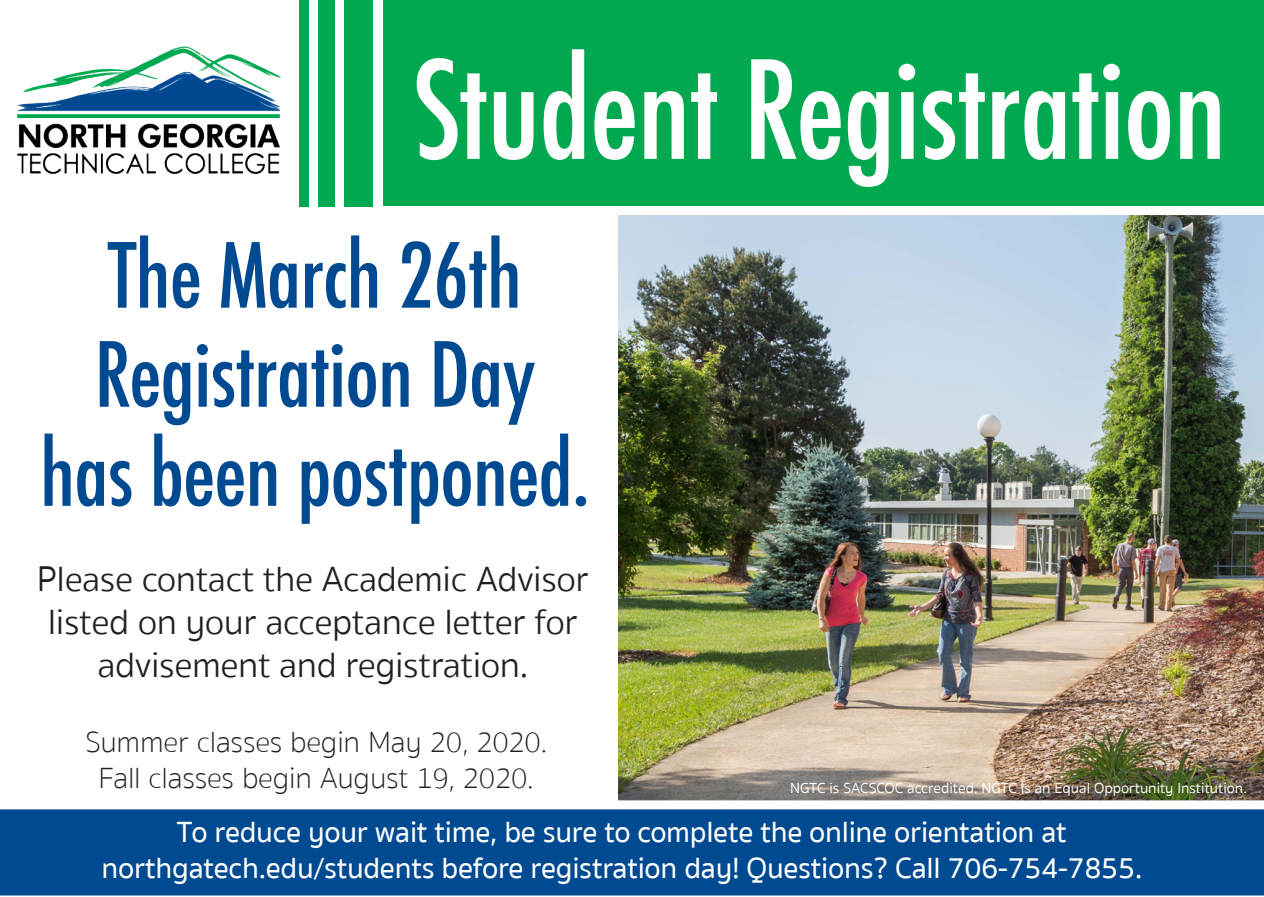
<style>
.page{position:relative;width:1264px;height:897px;background:#fff}
.page>*{position:absolute;margin:0;border:0;box-sizing:border-box;transform-origin:0 0}
.t1{font:500 condensed 132px "Futura";letter-spacing:-.01em;color:#fff}
.t2{font:500 condensed 87px "Futura";letter-spacing:-.01em;color:#004a91}
.t3{font:300 36px/43.2px "Sukhumvit Set";letter-spacing:-.01em;color:#231f20;text-align:center}
.t4{font:500 30px "Sukhumvit Set";letter-spacing:-.01em;color:#fff}
.t5{font:100 30px "Sukhumvit Set";letter-spacing:-.01em;color:#231f20}
.t6{font:15px "Sukhumvit Set Text";color:#fff}
</style>
<div class="page">
<img style="left:619px;top:215px;width:645px;height:585px">
<svg style="left:0;top:800px;width:1264px;height:96px;background:#1a5c9c"></svg>
<img style="left:18px;top:47px;width:263px;height:126px">
<div style="left:383px;top:0;width:881px;height:207px;background:#00a94f"></div>
<div style="left:344px;top:0;width:28px;height:206px;background:#00a94f"></div>
<div style="left:318px;top:0;width:17px;height:206px;background:#00a94f"></div>
<div style="left:299px;top:0;width:10px;height:206px;background:#00a94f"></div>
<p class="t1" style="left:412px;top:25px;width:816px">Student Registration</p>
<p class="t2" style="left:108px;top:220px;width:416px">The March 26th</p>
<p class="t2" style="left:95px;top:319px;width:442px">Registration Day</p>
<p class="t2" style="left:40px;top:418px;width:551px">has been postponed.</p>
<p class="t3" style="left:37px;top:558px;width:553px">Please contact the Academic Advisor listed on your acceptance letter for advisement and registration.</p>
<p class="t5" style="left:85px;top:721px;width:463px">Summer classes begin May 20, 2020.</p>
<p class="t5" style="left:99px;top:757px;width:436px">Fall classes begin August 19, 2020.</p>
<p class="t6" style="left:790px;top:777px;width:458px">NGTC is SACSCOC accredited. NGTC is an Equal Opportunity Institution.</p>
<p class="t4" style="left:177px;top:811px;width:891px">To reduce your wait time, be sure to complete the online orientation at</p>
<p class="t4" style="left:102px;top:847px;width:1042px">northgatech.edu/students before registration day! Questions? Call 706-754-7855.</p>
</div>
